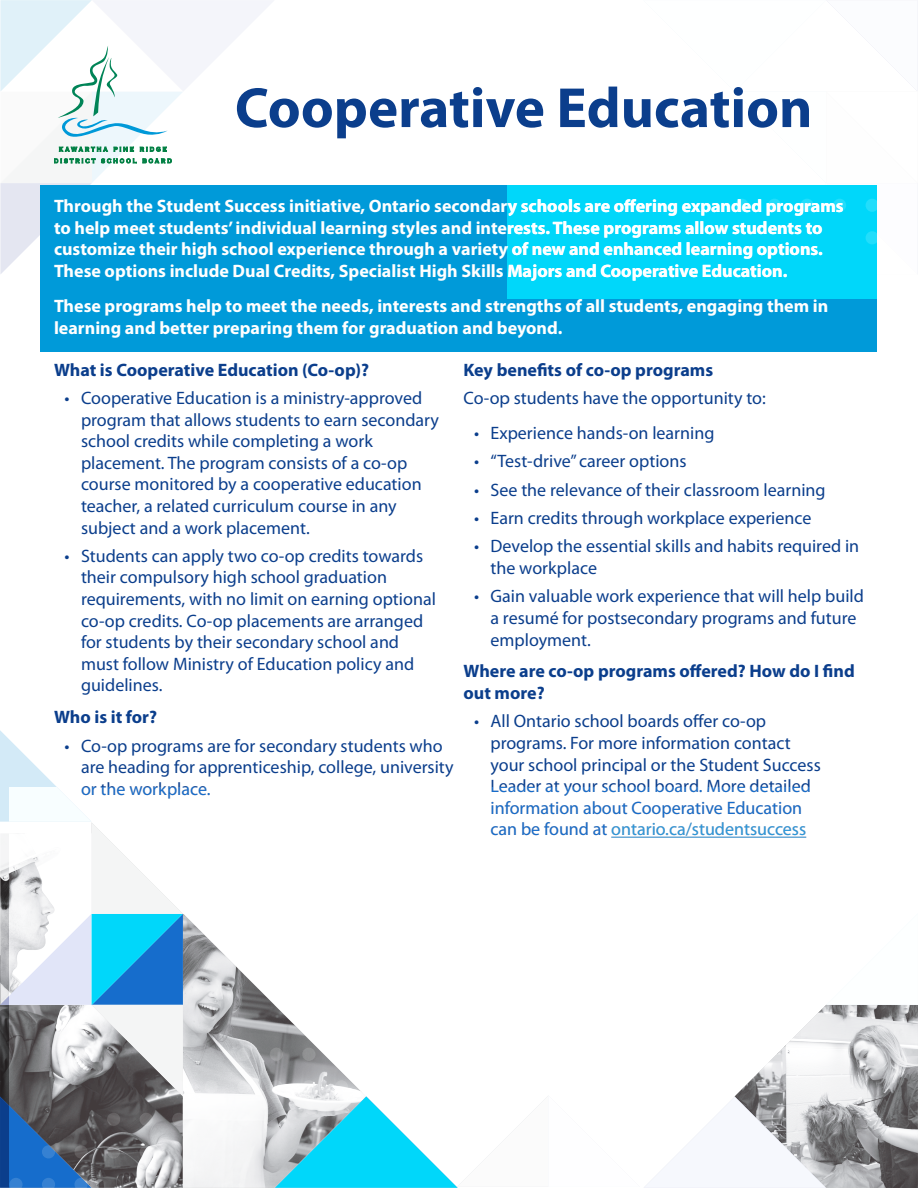
<style>
.page{position:relative;width:918px;height:1188px;background:#fff}
.page>*{position:absolute;margin:0;border:0;box-sizing:border-box;transform-origin:0 0}
.t1{font:700 57px "Myriad Pro";color:#0b3e8c}
.blue_bosy{font:18px/21.6px "Myriad Pro";color:#0b3e8c}
.body_white_light_blu{font:700 18px/21.6px "Myriad Pro";color:#fff}
.Subheading{font:700 18px/21.6px "Myriad Pro";color:#0b3e8c}
.s1{color:#175d9e}
</style>
<div class="page">
<img style="left:183px;top:914px;width:178px;height:274px">
<img style="left:736px;top:1005px;width:182px;height:183px">
<svg style="left:275px;top:1095px;width:552px;height:93px"></svg>
<svg style="left:40px;top:185px;width:837px;height:100px;background:#00bdec"></svg>
<div style="left:40px;top:285px;width:838px;height:67px;background:#009ad9"></div>
<hr style="left:611px;top:837px;width:195px;height:1px;background:#175d9e">
<div style="left:735px;top:199px;width:14px;height:13px;background:#23ddfb;border-radius:50%"></div>
<div style="left:768px;top:199px;width:13px;height:13px;background:#23ddfb;border-radius:50%"></div>
<div style="left:800px;top:199px;width:14px;height:13px;background:#23ddfb;border-radius:50%"></div>
<div style="left:833px;top:199px;width:13px;height:13px;background:#23ddfb;border-radius:50%"></div>
<svg style="left:866px;top:199px;width:13px;height:13px"></svg>
<svg style="left:866px;top:231px;width:13px;height:13px"></svg>
<div style="left:335px;top:1048px;width:13px;height:13px;background:#fff;border-radius:50%"></div>
<div style="left:302px;top:1048px;width:14px;height:13px;background:#919394;border-radius:50%"></div>
<svg style="left:270px;top:1048px;width:13px;height:13px"></svg>
<div style="left:237px;top:1048px;width:13px;height:13px;background:#cacbce;border-radius:50%"></div>
<svg style="left:335px;top:1080px;width:13px;height:13px"></svg>
<svg style="left:302px;top:1080px;width:14px;height:13px"></svg>
<svg style="left:270px;top:1080px;width:13px;height:13px"></svg>
<div style="left:237px;top:1080px;width:13px;height:13px;background:#e5e5e7;border-radius:50%"></div>
<div style="left:205px;top:1080px;width:13px;height:13px;background:#dddfe1;border-radius:50%"></div>
<div style="left:172px;top:1080px;width:13px;height:13px;background:#fff;border-radius:50%"></div>
<div style="left:237px;top:1113px;width:13px;height:13px;background:#fafafb;border-radius:50%"></div>
<div style="left:205px;top:1113px;width:13px;height:13px;background:#fbfbfb;border-radius:50%"></div>
<div style="left:172px;top:1113px;width:13px;height:13px;background:#f8f8f9;border-radius:50%"></div>
<svg style="left:0;top:730px;width:183px;height:458px"></svg>
<svg style="left:0;top:0;width:275px;height:275px"></svg>
<p class="t1" style="left:235px;top:71px;width:579px">Cooperative Education</p>
<p class="body_white_light_blu" style="left:54px;top:195px;width:791px">Through the Student Success initiative, Ontario secondary schools are offering expanded programs to help meet students’ individual learning styles and interests. These programs allow students to customize their high school experience through a variety of new and enhanced learning options.<br>These options include Dual Credits, Specialist High Skills Majors and Cooperative Education.</p>
<p class="body_white_light_blu" style="left:54px;top:295px;width:776px">These programs help to meet the needs, interests and strengths of all students, engaging them in learning and better preparing them for graduation and beyond.</p>
<p class="Subheading" style="left:54px;top:358px;width:317px">What is Cooperative Education (Co-op)?</p>
<p class="blue_bosy" style="left:81px;top:387px;width:360px;text-indent:-16px">• Cooperative Education is a ministry-approved program that allows students to earn secondary school credits while completing a work placement. The program consists of a co-op course monitored by a cooperative education teacher, a related curriculum course in any subject and a work placement.</p>
<p class="blue_bosy" style="left:81px;top:545px;width:356px;text-indent:-16px">• Students can apply two co-op credits towards their compulsory high school graduation requirements, with no limit on earning optional co-op credits. Co-op placements are arranged for students by their secondary school and must follow Ministry of Education policy and guidelines.</p>
<p class="Subheading" style="left:54px;top:706px;width:105px">Who is it for?</p>
<p class="blue_bosy" style="left:81px;top:735px;width:374px;text-indent:-16px">• Co-op programs are for secondary students who are heading for apprenticeship, college, university or the workplace.</p>
<p class="Subheading" style="left:464px;top:358px;width:251px">Key benefits of co-op programs</p>
<p class="blue_bosy" style="left:464px;top:387px;width:304px">Co-op students have the opportunity to:</p>
<p class="blue_bosy" style="left:474px;top:422px;width:242px">• Experience hands-on learning</p>
<p class="blue_bosy" style="left:474px;top:450px;width:214px">• “Test-drive” career options</p>
<p class="blue_bosy" style="left:474px;top:479px;width:353px">• See the relevance of their classroom learning</p>
<p class="blue_bosy" style="left:474px;top:507px;width:339px">• Earn credits through workplace experience</p>
<p class="blue_bosy" style="left:490px;top:535px;width:370px;text-indent:-16px">• Develop the essential skills and habits required in the workplace</p>
<p class="blue_bosy" style="left:490px;top:585px;width:375px;text-indent:-16px">• Gain valuable work experience that will help build a resumé for postsecondary programs and future employment.</p>
<p class="Subheading" style="left:464px;top:660px;width:393px">Where are co-op programs offered? How do I find out more?</p>
<p class="blue_bosy" style="left:490px;top:710px;width:332px;text-indent:-16px">• All Ontario school boards offer co-op programs. For more information contact your school principal or the Student Success Leader at your school board. More detailed information about Cooperative Education can be found at <span class="s1">ontario.ca/studentsuccess</span></p>
</div>
